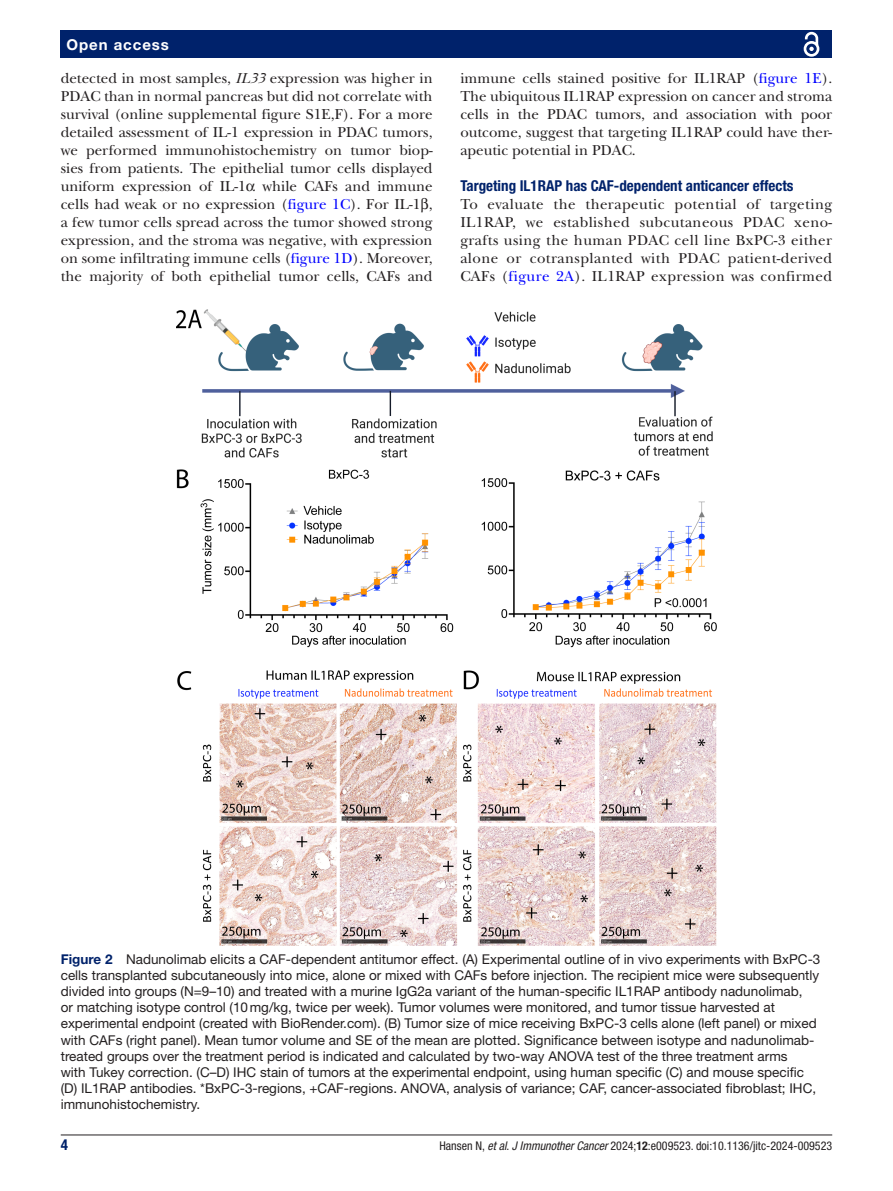
<style>
.page{position:relative;width:893px;height:1191px;background:#fff}
.page>*{position:absolute;margin:0;border:0;box-sizing:border-box;transform-origin:0 0}
.t1{font:15px/18px "New Baskerville";color:#231f20;text-align:justify}
.t2{font:700 condensed 15px "Helvetica Neue LT Std";color:#00226b}
.t3{font:700 15px "Helvetica Neue LT Std";letter-spacing:.065em;color:#fff}
.t4{font:13.5px/16.2px "Helvetica Neue LT Std";color:#231f20}
.t5{font:condensed 12px "Helvetica Neue LT Std";color:#231f20}
.s1{font-style:italic}
.s2{color:#00f}
.s3{font-weight:700;color:#00226b}
.s4{font-weight:700}
</style>
<div class="page">
<hr style="left:61px;top:1134px;width:771px;height:1px;background:#231f20">
<div style="left:61px;top:31px;width:771px;height:27px;background:#00226b"></div>
<svg style="left:803px;top:31px;width:17px;height:26px"></svg>
<img style="left:176px;top:309px;width:540px;height:636px">
<p class="t3" style="left:66px;top:35px;width:104px">Open access</p>
<p class="t1" style="left:61px;top:69px;width:373px">detected in most samples, <span class="s1">IL33</span> expression was higher in PDAC than in normal pancreas but did not correlate with survival (online supplemental figure S1E,F). For a more detailed assessment of IL-1 expression in PDAC tumors, we performed immunohistochemistry on tumor biop&shy;sies from patients. The epithelial tumor cells displayed uniform expression of IL-1 while CAFs and immune cells had weak or no expression (<span class="s2">figure 1C</span>). For IL-1 , a few tumor cells spread across the tumor showed strong expression, and the stroma was negative, with expression on some infiltrating immune cells (<span class="s2">figure 1D</span>). Moreover, the majority of both epithelial tumor cells, CAFs and</p>
<p class="t1" style="left:460px;top:69px;width:373px">immune cells stained positive for IL1RAP (<span class="s2">figure 1E</span>).<br>The ubiquitous IL1RAP expression on cancer and stroma cells in the PDAC tumors, and association with poor outcome, suggest that targeting IL1RAP could have ther&shy;apeutic potential in PDAC.</p>
<p class="t2" style="left:460px;top:177px;width:335px">Targeting IL1RAP has CAF-dependent anticancer effects</p>
<p class="t1" style="left:460px;top:195px;width:373px">To evaluate the therapeutic potential of targeting IL1RAP, we established subcutaneous PDAC xeno&shy;grafts using the human PDAC cell line BxPC-3 either alone or cotransplanted with PDAC patient-derived CAFs (<span class="s2">figure 2A</span>). IL1RAP expression was confirmed</p>
<p class="t4" style="left:61px;top:950px;width:761px"><span class="s3">Figure 2</span> Nadunolimab elicits a CAF-dependent antitumor effect. (A) Experimental outline of in vivo experiments with BxPC-3 cells transplanted subcutaneously into mice, alone or mixed with CAFs before injection. The recipient mice were subsequently divided into groups (N=9–10) and treated with a murine IgG2a variant of the human-specific IL1RAP antibody nadunolimab,<br>or matching isotype control (10mg/kg, twice per week). Tumor volumes were monitored, and tumor tissue harvested at experimental endpoint (created with BioRender.com). (B) Tumor size of mice receiving BxPC-3 cells alone (left panel) or mixed with CAFs (right panel). Mean tumor volume and SE of the mean are plotted. Significance between isotype and nadunolimab&shy;treated groups over the treatment period is indicated and calculated by two-way ANOVA test of the three treatment arms<br>with Tukey correction. (C–D) IHC stain of tumors at the experimental endpoint, using human specific (C) and mouse specific (D) IL1RAP antibodies. *BxPC-3-regions, +CAF-regions. ANOVA, analysis of variance; CAF, cancer-associated fibroblast; IHC, immunohistochemistry.</p>
<p class="t2" style="left:61px;top:1135px;width:9px">4</p>
<p class="t5" style="left:440px;top:1138px;width:394px">Hansen N, <span class="s1">et al</span>. <span class="s1">J Immunother Cancer</span> 2024;<span class="s4">12</span>:e009523. doi:10.1136/jitc-2024-009523</p>
</div>
